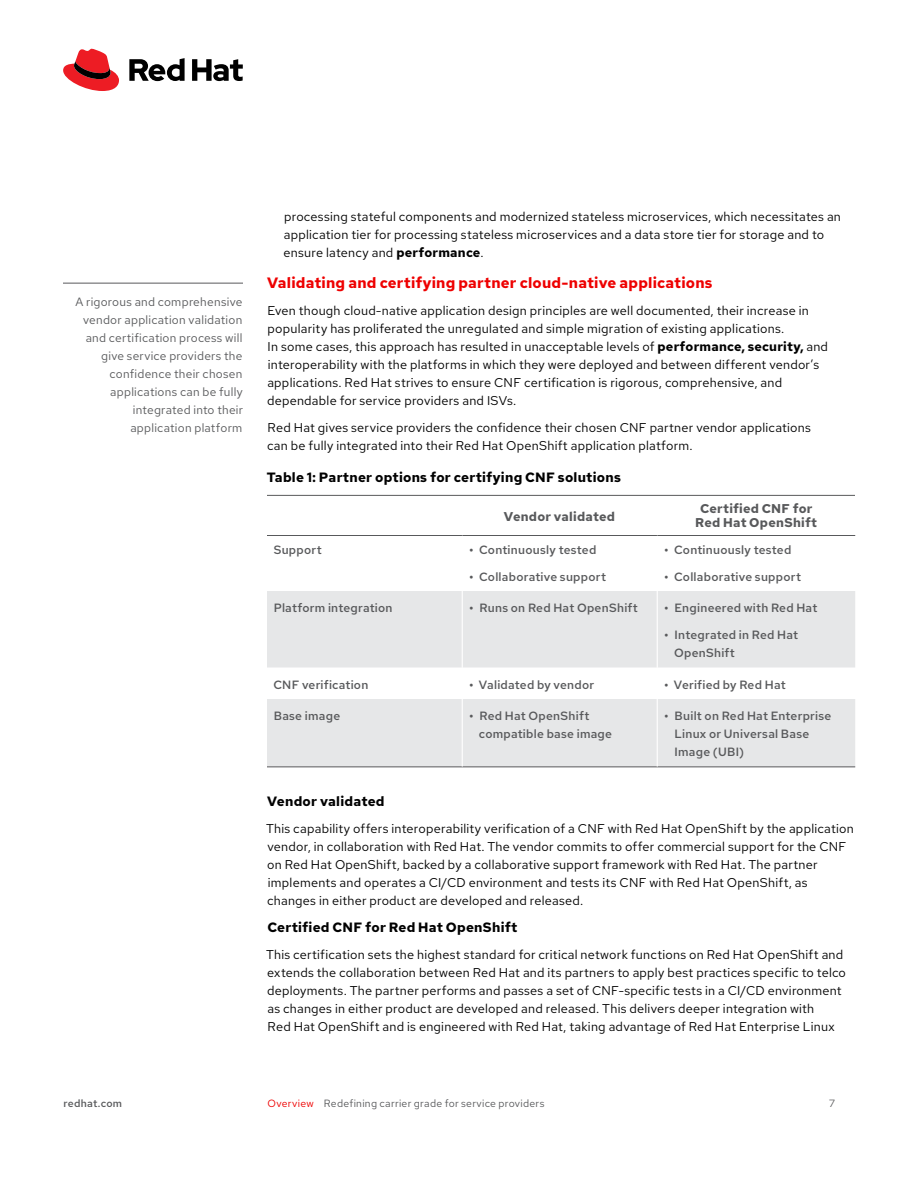
<style>
.page{position:relative;width:918px;height:1188px;background:#fff}
.page>*{position:absolute;margin:0;border:0;box-sizing:border-box;transform-origin:0 0}
.Main_-_Subhead_1{font:700 15px "Red Hat Text";letter-spacing:.015em;color:#e00}
.Main_-_Table_Name{font:700 13.5px "Red Hat Text";letter-spacing:.015em;color:#000}
.Main_-_Subhead_3{font:700 13.5px "Red Hat Text";letter-spacing:.015em;color:#000}
.Main_-_Body{font:12.75px/18px "Red Hat Text";letter-spacing:.02em;color:#000}
.Main_-_Table_Subhead{font:700 12.75px/13.5px "Red Hat Text";letter-spacing:.02em;color:#58595b;text-align:center}
.Main_-_Table_Body__l{font:500 12px/18px "Red Hat Text";letter-spacing:.02em;color:#58595b}
.Sidebar_-_Note{font:12px/18px "Red Hat Text";letter-spacing:.02em;color:#58595b;text-align:right}
.Footer_-_Running_Foo{font:10.5px "Red Hat Text";letter-spacing:.025em;color:#58595b}
.Footer_-_URL__Page{font:500 10.5px "Red Hat Text";letter-spacing:.025em;color:#58595b}
.s1{font-weight:700}
.s2{color:#e00}
</style>
<div class="page">
<hr style="left:267px;top:495px;width:588px;height:1px;background:#58595b">
<svg style="left:267px;top:591px;width:588px;height:175px;fill:#e6e7e8"></svg>
<hr style="left:267px;top:535px;width:195px;height:1px;background:#58595b">
<hr style="left:462px;top:535px;width:195px;height:1px;background:#58595b">
<hr style="left:657px;top:535px;width:198px;height:1px;background:#58595b">
<hr style="left:267px;top:766px;width:195px;height:1px;background:#58595b">
<hr style="left:462px;top:766px;width:195px;height:1px;background:#58595b">
<hr style="left:657px;top:766px;width:198px;height:1px;background:#58595b">
<hr style="left:462px;top:591px;width:1px;height:77px;background:#fff">
<hr style="left:657px;top:591px;width:1px;height:77px;background:#fff">
<hr style="left:462px;top:668px;width:1px;height:31px;background:#fff">
<hr style="left:657px;top:668px;width:1px;height:31px;background:#fff">
<hr style="left:462px;top:699px;width:1px;height:67px;background:#fff">
<hr style="left:657px;top:699px;width:1px;height:67px;background:#fff">
<hr style="left:63px;top:283px;width:180px;height:1px;background:#58595b">
<svg style="left:63px;top:49px;width:56px;height:42px"></svg>
<svg style="left:129px;top:58px;width:114px;height:23px"></svg>
<p class="Sidebar_-_Note" style="left:75px;top:293px;width:169px">A rigorous and comprehensive vendor application validation and certification process will give service providers the confidence their chosen applications can be fully integrated into their application platform</p>
<p class="Main_-_Body" style="left:284px;top:207px;width:559px">processing stateful components and modernized stateless microservices, which necessitates an application tier for processing stateless microservices and a data store tier for storage and to ensure latency and <span class="s1">performance</span>.</p>
<p class="Main_-_Subhead_1" style="left:267px;top:273px;width:447px">Validating and certifying partner cloud-native applications</p>
<p class="Main_-_Body" style="left:267px;top:301px;width:562px">Even though cloud-native application design principles are well documented, their increase in popularity has proliferated the unregulated and simple migration of existing applications.<br>In some cases, this approach has resulted in unacceptable levels of <span class="s1">performance, security,</span> and interoperability with the platforms in which they were deployed and between different vendor’s applications. Red Hat strives to ensure CNF certification is rigorous, comprehensive, and dependable for service providers and ISVs.</p>
<p class="Main_-_Body" style="left:267px;top:418px;width:545px">Red Hat gives service providers the confidence their chosen CNF partner vendor applications can be fully integrated into their Red Hat OpenShift application platform.</p>
<p class="Main_-_Table_Name" style="left:267px;top:468px;width:356px">Table 1: Partner options for certifying CNF solutions</p>
<p class="Main_-_Table_Subhead" style="left:504px;top:509px;width:113px">Vendor validated</p>
<p class="Main_-_Table_Subhead" style="left:695px;top:502px;width:123px">Certified CNF for<br>Red Hat OpenShift</p>
<p class="Main_-_Table_Body__l" style="left:274px;top:540px;width:49px">Support</p>
<p class="Main_-_Table_Body__l" style="left:469px;top:540px;width:129px"><span class="s1">•</span> Continuously tested</p>
<p class="Main_-_Table_Body__l" style="left:469px;top:567px;width:138px"><span class="s1">•</span> Collaborative support</p>
<p class="Main_-_Table_Body__l" style="left:664px;top:540px;width:129px"><span class="s1">•</span> Continuously tested</p>
<p class="Main_-_Table_Body__l" style="left:664px;top:567px;width:138px"><span class="s1">•</span> Collaborative support</p>
<p class="Main_-_Table_Body__l" style="left:274px;top:599px;width:120px">Platform integration</p>
<p class="Main_-_Table_Body__l" style="left:469px;top:599px;width:170px"><span class="s1">•</span> Runs on Red Hat OpenShift</p>
<p class="Main_-_Table_Body__l" style="left:664px;top:599px;width:155px"><span class="s1">•</span> Engineered with Red Hat</p>
<p class="Main_-_Table_Body__l" style="left:674px;top:626px;width:126px;text-indent:-10px"><span class="s1">•</span> Integrated in Red Hat<br>OpenShift</p>
<p class="Main_-_Table_Body__l" style="left:273px;top:675px;width:97px">CNF verification</p>
<p class="Main_-_Table_Body__l" style="left:469px;top:675px;width:127px"><span class="s1">•</span> Validated by vendor</p>
<p class="Main_-_Table_Body__l" style="left:664px;top:675px;width:123px"><span class="s1">•</span> Verified by Red Hat</p>
<p class="Main_-_Table_Body__l" style="left:274px;top:707px;width:68px">Base image</p>
<p class="Main_-_Table_Body__l" style="left:479px;top:707px;width:135px;text-indent:-10px"><span class="s1">•</span> Red Hat OpenShift compatible base image</p>
<p class="Main_-_Table_Body__l" style="left:675px;top:707px;width:158px;text-indent:-11px"><span class="s1">•</span> Built on Red Hat Enterprise<br>Linux or Universal Base<br>Image (UBI)</p>
<p class="Main_-_Subhead_3" style="left:267px;top:792px;width:119px">Vendor validated</p>
<p class="Main_-_Body" style="left:266px;top:819px;width:589px">This capability offers interoperability verification of a CNF with Red Hat OpenShift by the application vendor, in collaboration with Red Hat. The vendor commits to offer commercial support for the CNF on Red Hat OpenShift, backed by a collaborative support framework with Red Hat. The partner implements and operates a CI/CD environment and tests its CNF with Red Hat OpenShift, as changes in either product are developed and released.</p>
<p class="Main_-_Subhead_3" style="left:267px;top:918px;width:252px">Certified CNF for Red Hat OpenShift</p>
<p class="Main_-_Body" style="left:266px;top:945px;width:581px">This certification sets the highest standard for critical network functions on Red Hat OpenShift and extends the collaboration between Red Hat and its partners to apply best practices specific to telco deployments. The partner performs and passes a set of CNF-specific tests in a CI/CD environment as changes in either product are developed and released. This delivers deeper integration with<br>Red Hat OpenShift and is engineered with Red Hat, taking advantage of Red Hat Enterprise Linux</p>
<p class="Footer_-_URL__Page" style="left:64px;top:1096px;width:60px">redhat.com</p>
<p class="Footer_-_Running_Foo" style="left:268px;top:1096px;width:278px"><span class="s2">Overview</span> Redefining carrier grade for service providers</p>
<p class="Footer_-_Running_Foo" style="left:829px;top:1096px;width:7px">7</p>
</div>
